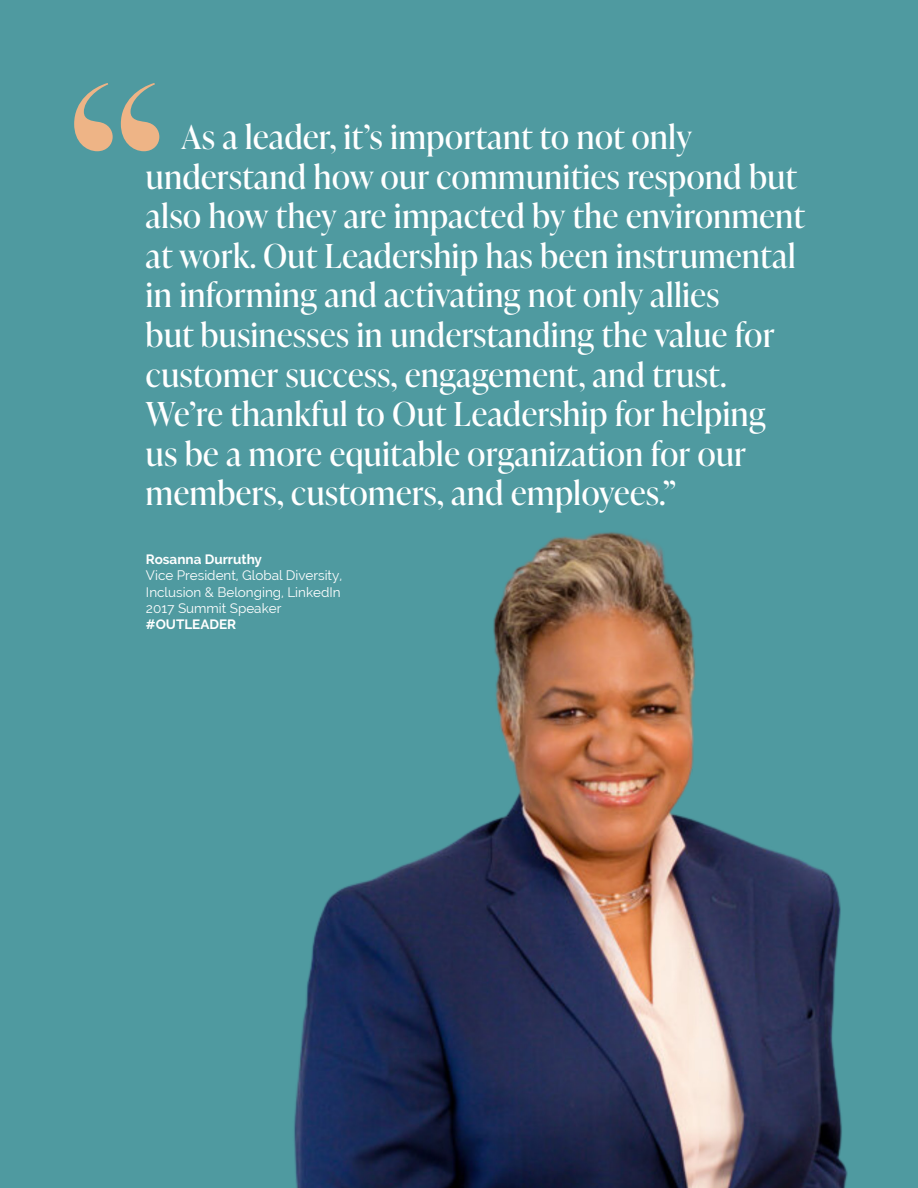
<style>
.page{position:relative;width:918px;height:1188px;background:#4f9aa0}
.page>*{position:absolute;margin:0;border:0;box-sizing:border-box;transform-origin:0 0}
.t1{font:248.4px "Ivy Presto Display";color:#eeb486}
.t2{font:33px/39.6px "Ivy Presto Display";letter-spacing:.02em;color:#fff}
.t3{font:13.5px "Raleway";color:#fff}
.t4{font:700 13.5px "Raleway";color:#fff}
</style>
<div class="page">
<img style="left:294px;top:532px;width:554px;height:656px">
<p class="t1" style="left:68px;top:0;width:97px">“</p>
<p class="t2" style="left:146px;top:116px;width:661px;text-indent:36px">As a leader, it’s important to not only understand how our communities respond but also how they are impacted by the environment at work. Out Leadership has been instrumental in informing and activating not only allies<br>but businesses in understanding the value for customer success, engagement, and trust.<br>We’re thankful to Out Leadership for helping<br>us be a more equitable organization for our members, customers, and employees.”</p>
<p class="t4" style="left:146px;top:552px;width:118px">Rosanna Durruthy</p>
<p class="t3" style="left:146px;top:568px;width:198px">Vice President, Global Diversity,</p>
<p class="t3" style="left:146px;top:584px;width:196px">Inclusion &amp; Belonging, LinkedIn</p>
<p class="t3" style="left:146px;top:600px;width:137px">2017 Summit Speaker</p>
<p class="t4" style="left:146px;top:616px;width:92px">#OUTLEADER</p>
</div>
